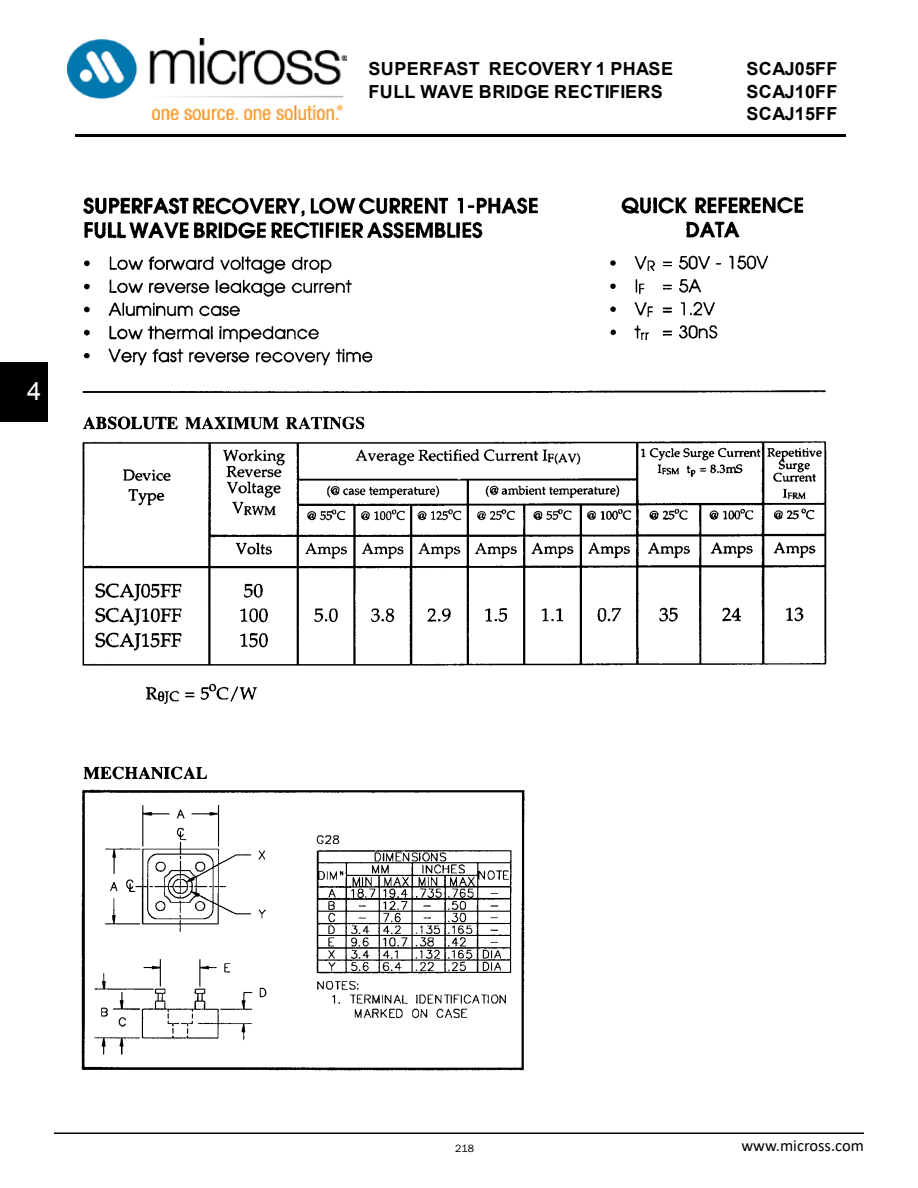
<style>
.page{position:relative;width:918px;height:1188px;background:#fff}
.page>*{position:absolute;margin:0;border:0;box-sizing:border-box;transform-origin:0 0}
.t1{font:25.5px "Arial";color:#fff}
.t2{font:700 18px/22.5px "Arial";letter-spacing:.02em;color:#000}
.t3{font:16.5px "Calibri";color:#000}
.t4{font:10.5px "Arial";color:#000}
.t5{font:10.5px "Franklin Gothic IT Cby BT";color:#000}
</style>
<div class="page">
<hr style="left:54px;top:1133px;width:810px;height:1px;background:#000">
<hr style="left:75px;top:134px;width:771px;height:2px;background:#000">
<img style="left:81px;top:197px;width:746px;height:874px">
<div style="left:0;top:362px;width:47px;height:60px;background:#000"></div>
<img style="left:68px;top:39px;width:279px;height:80px">
<h1 class="t1" style="left:27px;top:374px;width:16px">4</h1>
<p class="t2" style="left:369px;top:58px;width:306px">SUPERFAST RECOVERY 1 PHASE<br>FULL WAVE BRIDGE RECTIFIERS</p>
<p class="t2" style="left:747px;top:58px;width:92px;text-align:justify">SCAJ05FF SCAJ10FF SCAJ15FF</p>
<p class="t3" style="left:741px;top:1134px;width:124px">www.micross.com</p>
<p class="t5" style="left:455px;top:1142px;width:20px">218</p>
<p class="t4" style="left:776px;top:1141px;width:89px">www.semtech.com</p>
</div>
